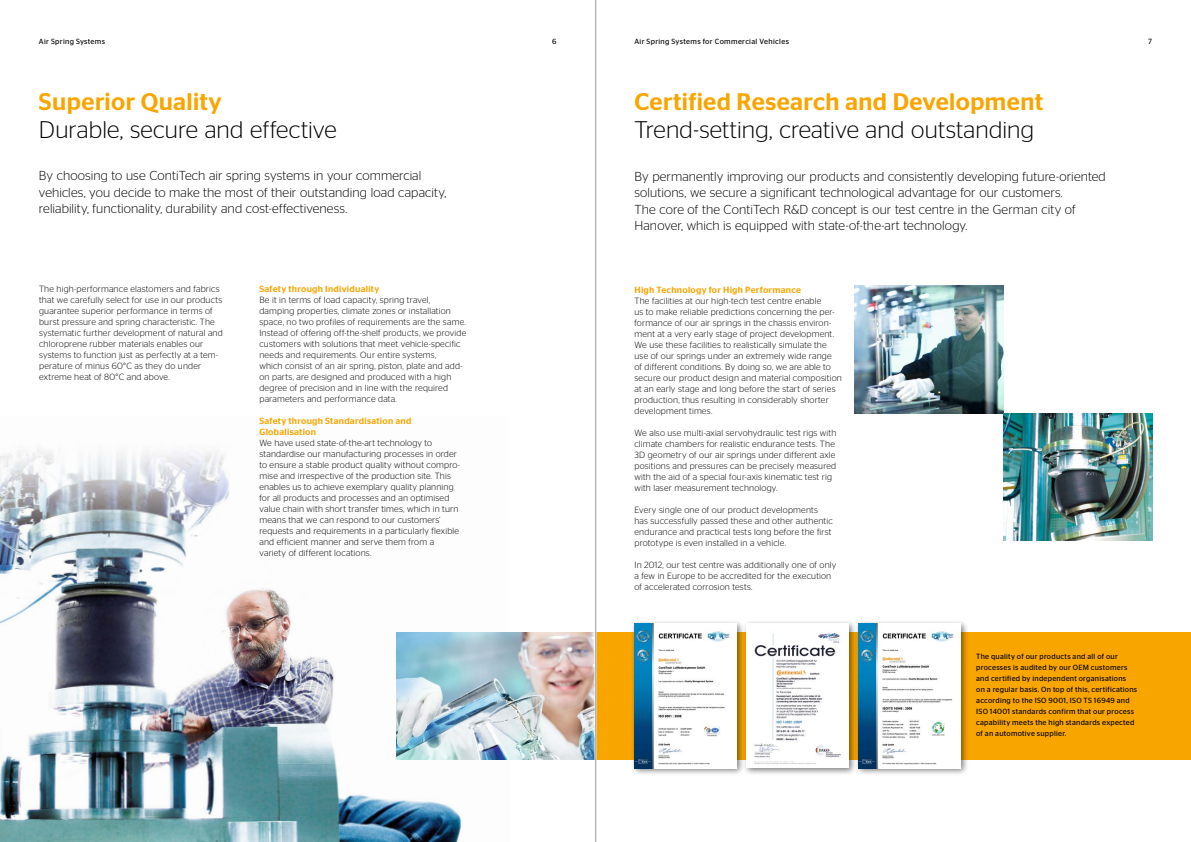
<style>
.page{position:relative;width:1191px;height:842px;background:#fff}
.page>*{position:absolute;margin:0;border:0;box-sizing:border-box;transform-origin:0 0}
.t1{font:300 24px "Stag Sans";letter-spacing:.005em;color:#000}
.t2{font:500 24px "Stag Sans";letter-spacing:.015em;color:#f8a500}
.t3{font:300 13px/16.5px "Stag Sans";letter-spacing:.01em;color:#000}
.t4{font:300 9px/11px "Stag Sans";letter-spacing:.02em;color:#000}
.t5{font:500 9px/11px "Stag Sans";letter-spacing:.03em;color:#f8a500}
.t6{font:7.5px/11px "Stag Sans";letter-spacing:.035em;color:#000}
</style>
<div class="page">
<div style="left:595px;top:632px;width:596px;height:128px;background:#f8a500"></div>
<img style="left:0;top:449px;width:462px;height:393px">
<div style="left:630px;top:620px;width:114px;height:156px;background:#000;opacity:.5"></div>
<img style="left:634px;top:624px;width:102px;height:144px">
<div style="left:854px;top:620px;width:114px;height:156px;background:#000;opacity:.5"></div>
<img style="left:858px;top:624px;width:102px;height:144px">
<div style="left:742px;top:620px;width:114px;height:156px;background:#000;opacity:.5"></div>
<img style="left:746px;top:624px;width:102px;height:143px">
<img style="left:397px;top:632px;width:197px;height:128px">
<img style="left:855px;top:286px;width:148px;height:127px">
<img style="left:1003px;top:413px;width:149px;height:128px">
<hr style="left:595px;top:0;width:1px;height:842px;background:#989999">
<p class="t6" style="left:39px;top:35px;width:68px">Air Spring Systems</p>
<p class="t6" style="left:552px;top:35px;width:6px">6</p>
<p class="t6" style="left:634px;top:35px;width:156px">Air Spring Systems for Commercial Vehicles</p>
<p class="t6" style="left:1148px;top:35px;width:5px">7</p>
<h1 class="t2" style="left:39px;top:88px;width:184px">Superior Quality</h1>
<h1 class="t1" style="left:39px;top:116px;width:299px">Durable, secure and effective</h1>
<h2 class="t3" style="left:39px;top:168px;width:409px">By choosing to use ContiTech air spring systems in your commercial vehicles, you decide to make the most of their outstanding load capacity, reliability, functionality, durability and cost-effectiveness.</h2>
<p class="t4" style="left:39px;top:283px;width:185px">The high-performance elastomers and fabrics that we carefully select for use in our products guarantee superior performance in terms of burst pressure and spring characteristic. The systematic further development of natural and chloroprene rubber materials enables our systems to function just as perfectly at a tem&shy;perature of minus 60°C as they do under extreme heat of 80°C and above.</p>
<p class="t5" style="left:259px;top:283px;width:121px">Safety through Individuality</p>
<p class="t4" style="left:259px;top:294px;width:208px">Be it in terms of load capacity, spring travel, damping properties, climate zones or installation space, no two profiles of requirements are the same.<br>Instead of offering off-the-shelf products, we provide customers with solutions that meet vehicle-specific needs and requirements. Our entire systems,<br>which consist of an air spring, piston, plate and add&shy;on parts, are designed and produced with a high degree of precision and in line with the required parameters and performance data.</p>
<p class="t5" style="left:259px;top:415px;width:153px">Safety through Standardisation and<br>Globalisation</p>
<p class="t4" style="left:259px;top:437px;width:202px">We have used state-of-the-art technology to standardise our manufacturing processes in order to ensure a stable product quality without compro&shy;mise and irrespective of the production site. This enables us to achieve exemplary quality planning for all products and processes and an optimised value chain with short transfer times, which in turn means that we can respond to our customers‘ requests and requirements in a particularly flexible and efficient manner and serve them from a variety of different locations.</p>
<h1 class="t2" style="left:634px;top:88px;width:410px">Certified Research and Development</h1>
<h1 class="t1" style="left:634px;top:116px;width:401px">Trend-setting, creative and outstanding</h1>
<p class="t3" style="left:634px;top:168px;width:473px">By permanently improving our products and consistently developing future-oriented solutions, we secure a significant technological advantage for our customers.<br>The core of the ContiTech R&amp;D concept is our test centre in the German city of Hanover, which is equipped with state-of-the-art technology.</p>
<p class="t5" style="left:634px;top:284px;width:168px">High Technology for High Performance</p>
<p class="t4" style="left:634px;top:295px;width:209px">The facilities at our high-tech test centre enable<br>us to make reliable predictions concerning the per&shy;formance of our air springs in the chassis environ&shy;ment at a very early stage of project development.<br>We use these facilities to realistically simulate the use of our springs under an extremely wide range<br>of different conditions. By doing so, we are able to secure our product design and material composition at an early stage and long before the start of series production, thus resulting in considerably shorter development times.</p>
<p class="t4" style="left:634px;top:427px;width:203px">We also use multi-axial servohydraulic test rigs with climate chambers for realistic endurance tests. The 3D geometry of our air springs under different axle positions and pressures can be precisely measured with the aid of a special four-axis kinematic test rig with laser measurement technology.</p>
<p class="t4" style="left:634px;top:504px;width:200px">Every single one of our product developments has successfully passed these and other authentic endurance and practical tests long before the first prototype is even installed in a vehicle.</p>
<p class="t4" style="left:634px;top:559px;width:203px">In 2012, our test centre was additionally one of only a few in Europe to be accredited for the execution of accelerated corrosion tests.</p>
<p class="t6" style="left:976px;top:650px;width:162px">The quality of our products and all of our processes is audited by our OEM customers and certified by independent organisations<br>on a regular basis. On top of this, certifications according to the ISO 9001, ISO TS 16949 and ISO 14001 standards confirm that our process capability meets the high standards expected of an automotive supplier.</p>
</div>
